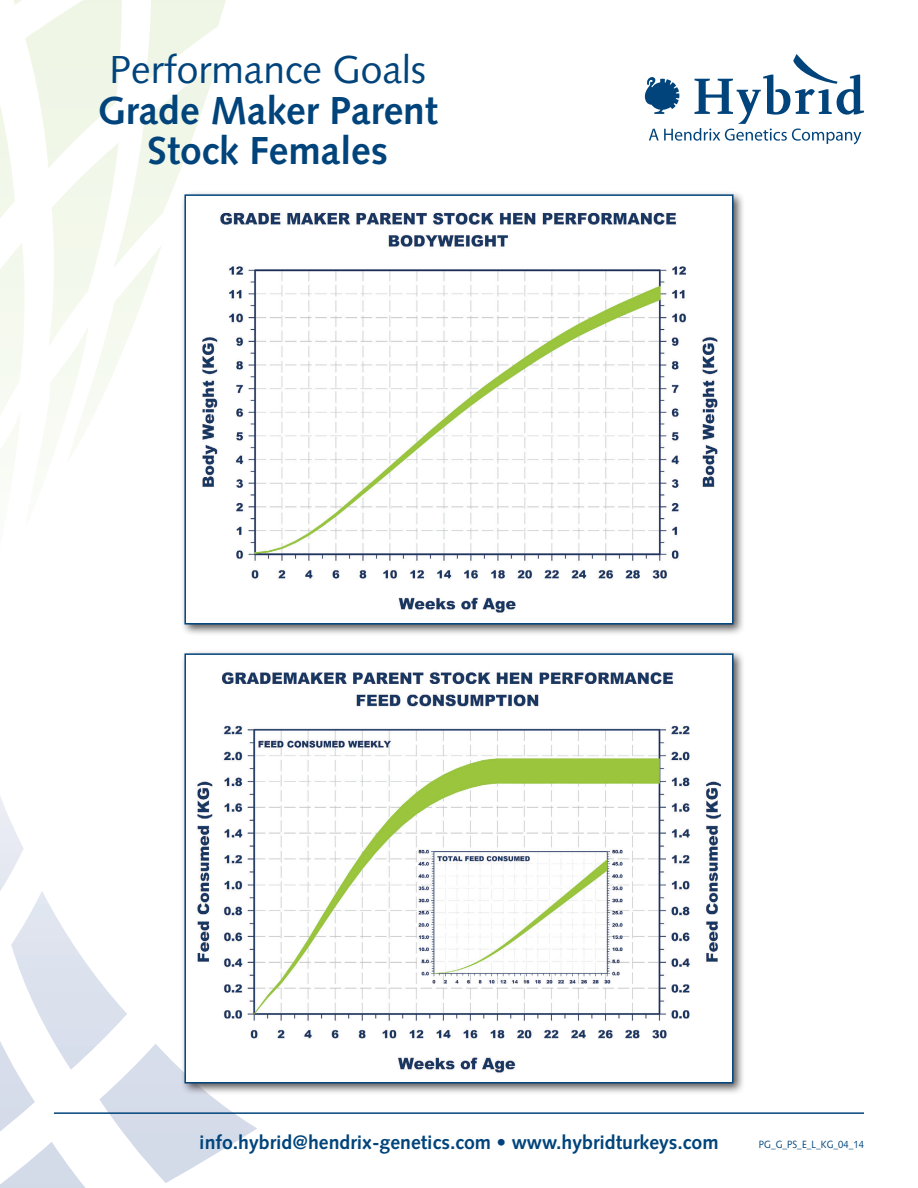
<style>
.page{position:relative;width:918px;height:1188px;background:#fff}
.page>*{position:absolute;margin:0;border:0;box-sizing:border-box;transform-origin:0 0}
.t1{font:700 39px/40.5px "Syntax LT Std";color:#00447b;text-align:center}
.t2{font:39px "Syntax LT Std";color:#00447b}
.t3{font:700 19.5px "Syntax LT Std";color:#00447b}
.t4{font:10.5px "Syntax LT Std";color:#00447b;scale:.9 1}
</style>
<div class="page">
<svg style="left:0;top:0;width:226px;height:450px"></svg>
<svg style="left:0;top:796px;width:257px;height:392px"></svg>
<hr style="left:54px;top:1112px;width:810px;height:2px;background:#00447b">
<svg style="left:645px;top:54px;width:219px;height:90px"></svg>
<div style="left:180px;top:190px;width:565px;height:446px;background:#231f20;opacity:.75"></div>
<div style="left:185px;top:195px;width:548px;height:429px;background:#fff"></div>
<img style="left:202px;top:212px;width:516px;height:401px">
<div style="left:184px;top:194px;width:550px;height:431px;border:2px solid #00447b"></div>
<div style="left:180px;top:649px;width:565px;height:446px;background:#231f20;opacity:.75"></div>
<img style="left:188px;top:659px;width:542px;height:419px">
<div style="left:184px;top:653px;width:550px;height:431px;border:2px solid #00447b"></div>
<p class="t2" style="left:110px;top:47px;width:318px">Performance Goals</p>
<p class="t1" style="left:98px;top:90px;width:342px">Grade Maker Parent<br>Stock Females</p>
<p class="t3" style="left:199px;top:1131px;width:521px">info.hybrid@hendrix-genetics.com • www.hybridturkeys.com</p>
<p class="t4" style="left:759px;top:1138px;width:118px">PG_G_PS_E_L_KG_04_14</p>
</div>
